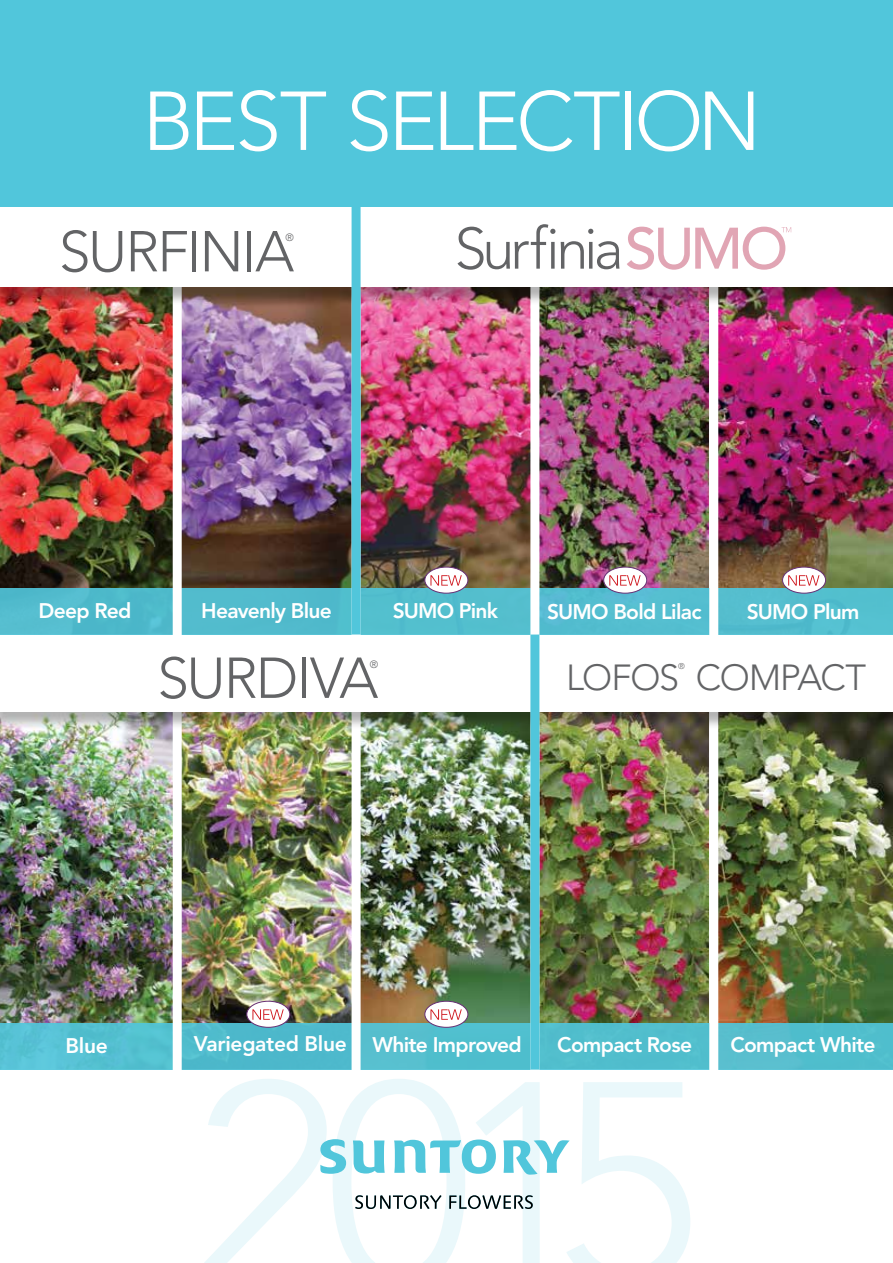
<style>
.page{position:relative;width:893px;height:1263px;background:#fff}
.page>*{position:absolute;margin:0;border:0;box-sizing:border-box;transform-origin:0 0}
.t1{font:300 283.2px "Avenir LT Std";color:#eaf8fb}
.t2{font:300 82.5px "Avenir LT Std";letter-spacing:-.045em;color:#fff}
.t3{font:300 57px "Avenir LT Std";letter-spacing:-.035em;color:#636466}
.t4{font:300 36px "Avenir LT Std";letter-spacing:-.03em;color:#636466}
.t5{font:800 21px "Avenir LT Std";letter-spacing:-.035em;color:#fff}
.t6{font:300 10.5px "Avenir LT Std";color:#636466}
.t7{font:300 8.4px "Avenir LT Std";color:#636466}
</style>
<div class="page">
<div style="left:0;top:0;width:893px;height:281px;background:#51c6db"></div>
<img style="left:0;top:207px;width:173px;height:381px">
<img style="left:182px;top:306px;width:348px;height:282px">
<img style="left:540px;top:306px;width:168px;height:717px">
<img style="left:709px;top:207px;width:184px;height:381px">
<img style="left:0;top:634px;width:173px;height:436px">
<img style="left:182px;top:730px;width:169px;height:293px">
<div style="left:173px;top:634px;width:187px;height:443px;border:8px solid #fff"></div>
<img style="left:362px;top:730px;width:168px;height:293px">
<div style="left:353px;top:634px;width:186px;height:443px;border:8px solid #fff"></div>
<div style="left:531px;top:634px;width:186px;height:443px;border:8px solid #fff"></div>
<img style="left:709px;top:634px;width:184px;height:443px">
<div style="left:0;top:588px;width:893px;height:46px;background:#53bece"></div>
<div style="left:0;top:1023px;width:893px;height:46px;background:#51becd"></div>
<div style="left:173px;top:213px;width:9px;height:859px;background:#fff"></div>
<div style="left:352px;top:213px;width:9px;height:860px;background:#fff"></div>
<div style="left:530px;top:211px;width:9px;height:861px;background:#fff"></div>
<div style="left:709px;top:215px;width:9px;height:857px;background:#fff"></div>
<div style="left:425px;top:567px;width:43px;height:26px;background:#fff;border-radius:50%"></div>
<div style="left:425px;top:567px;width:43px;height:26px;border:1px solid #672f74;border-radius:50%"></div>
<svg style="left:430px;top:575px;width:32px;height:11px"></svg>
<div style="left:425px;top:1001px;width:43px;height:26px;background:#fff;border-radius:50%"></div>
<div style="left:425px;top:1001px;width:43px;height:26px;border:1px solid #672f74;border-radius:50%"></div>
<svg style="left:430px;top:1009px;width:32px;height:11px"></svg>
<div style="left:247px;top:1001px;width:43px;height:26px;background:#fff;border-radius:50%"></div>
<div style="left:246px;top:1001px;width:44px;height:26px;border:1px solid #672f74;border-radius:50%"></div>
<svg style="left:252px;top:1009px;width:32px;height:11px"></svg>
<div style="left:604px;top:567px;width:43px;height:26px;background:#fff;border-radius:50%"></div>
<div style="left:603px;top:567px;width:44px;height:26px;border:1px solid #672f74;border-radius:50%"></div>
<svg style="left:609px;top:575px;width:32px;height:11px"></svg>
<div style="left:782px;top:567px;width:44px;height:26px;background:#fff;border-radius:50%"></div>
<div style="left:782px;top:567px;width:44px;height:26px;border:1px solid #672f74;border-radius:50%"></div>
<svg style="left:788px;top:575px;width:31px;height:11px"></svg>
<div style="left:0;top:215px;width:371px;height:91px;background:#000;opacity:.3"></div>
<div style="left:0;top:213px;width:352px;height:74px;background:#fff"></div>
<div style="left:0;top:643px;width:554px;height:87px;background:#000;opacity:.3"></div>
<div style="left:0;top:641px;width:535px;height:70px;background:#fff"></div>
<div style="left:540px;top:643px;width:353px;height:87px;background:#000;opacity:.3"></div>
<div style="left:538px;top:641px;width:355px;height:70px;background:#fff"></div>
<div style="left:358px;top:215px;width:535px;height:91px;background:#000;opacity:.3"></div>
<div style="left:356px;top:213px;width:537px;height:74px;background:#fff"></div>
<svg style="left:457px;top:224px;width:98px;height:46px"></svg>
<svg style="left:561px;top:229px;width:58px;height:40px"></svg>
<svg style="left:627px;top:227px;width:164px;height:43px"></svg>
<div style="left:352px;top:207px;width:9px;height:427px;background:#51c6db"></div>
<div style="left:530px;top:634px;width:9px;height:435px;background:#51c6db"></div>
<svg style="left:320px;top:1139px;width:176px;height:35px"></svg>
<svg style="left:503px;top:1140px;width:67px;height:35px"></svg>
<svg style="left:355px;top:1195px;width:87px;height:14px"></svg>
<svg style="left:449px;top:1195px;width:84px;height:14px"></svg>
<h2 class="t2" style="left:142px;top:73px;width:621px">BEST SELECTION</h2>
<h3 class="t3" style="left:59px;top:218px;width:237px">SURFINIA</h3>
<p class="t6" style="left:286px;top:232px;width:10px">®</p>
<p class="t5" style="left:39px;top:598px;width:94px">Deep Red</p>
<p class="t5" style="left:201px;top:598px;width:132px">Heavenly Blue</p>
<p class="t5" style="left:393px;top:598px;width:107px">SUMO Pink</p>
<p class="t5" style="left:547px;top:599px;width:156px">SUMO Bold Lilac</p>
<p class="t5" style="left:747px;top:599px;width:114px">SUMO Plum</p>
<h3 class="t3" style="left:157px;top:645px;width:223px">SURDIVA</h3>
<p class="t6" style="left:370px;top:658px;width:10px">®</p>
<h3 class="t4" style="left:566px;top:656px;width:115px">LOFOS</h3>
<p class="t7" style="left:678px;top:661px;width:8px">®</p>
<h3 class="t4" style="left:696px;top:656px;width:172px">COMPACT</h3>
<p class="t5" style="left:66px;top:1034px;width:44px">Blue</p>
<p class="t5" style="left:194px;top:1031px;width:329px">Variegated Blue White Improved</p>
<p class="t5" style="left:557px;top:1032px;width:136px">Compact Rose</p>
<p class="t5" style="left:730px;top:1032px;width:147px">Compact White</p>
<h1 class="t1" style="left:192px;top:1019px;width:511px">2015</h1>
</div>
